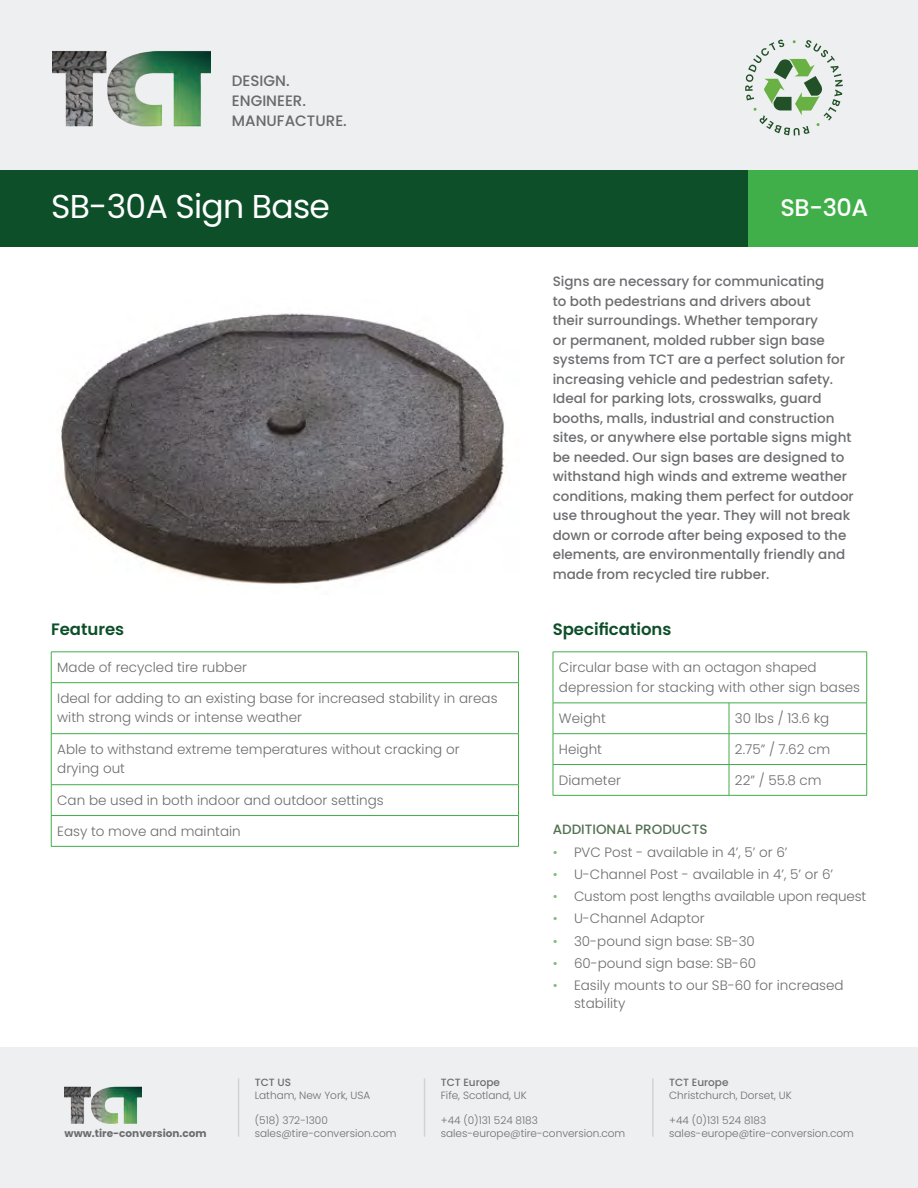
<style>
.page{position:relative;width:918px;height:1188px;background:#fff}
.page>*{position:absolute;margin:0;border:0;box-sizing:border-box;transform-origin:0 0}
.t1{font:33px "Poppins";letter-spacing:-.02em;color:#fff}
.t2{font:500 24px "Poppins";color:#fff}
.Features_heading{font:600 16.5px "Poppins";color:#0d4f29}
.t3{font:500 15px/19.8px "Poppins";color:#67696a}
.Lead_text_para{font:500 13.5px/19.5px "Poppins";color:#6c6d70}
.Features_box_light{font:300 13.5px/19.5px "Poppins";color:#6c6d70}
.Additional_products{font:300 13.5px/18px "Poppins";color:#6c6d70}
.t4{font:500 13.5px "Poppins";color:#537252}
.t5{font:300 10.5px/12.6px "Poppins";color:#6c6d70}
.t6{font:500 10.5px "Poppins";color:#6c6d70}
.t7{font:700 10.5px "Poppins";color:#6c6d70}
.s1{color:#7fc077}
</style>
<div class="page">
<img style="left:60px;top:313px;width:445px;height:272px">
<div style="left:0;top:0;width:918px;height:169px;background:#edeff0"></div>
<div style="left:0;top:170px;width:748px;height:77px;background:#0d4f29"></div>
<div style="left:748px;top:170px;width:170px;height:77px;background:#40ae49"></div>
<img style="left:52px;top:51px;width:159px;height:75px">
<svg style="left:745px;top:40px;width:98px;height:96px"></svg>
<div style="left:0;top:1048px;width:918px;height:140px;background:#edeff0"></div>
<img style="left:65px;top:1086px;width:76px;height:37px">
<hr style="left:424px;top:1078px;width:1px;height:59px;background:#d1d2d4">
<hr style="left:238px;top:1078px;width:1px;height:59px;background:#d1d2d4">
<hr style="left:652px;top:1078px;width:2px;height:59px;background:#d1d2d4">
<hr style="left:51px;top:652px;width:468px;height:1px;background:#40ae49">
<hr style="left:51px;top:652px;width:1px;height:30px;background:#40ae49">
<hr style="left:518px;top:652px;width:1px;height:30px;background:#40ae49">
<hr style="left:51px;top:682px;width:468px;height:1px;background:#40ae49">
<hr style="left:51px;top:683px;width:1px;height:50px;background:#40ae49">
<hr style="left:518px;top:683px;width:1px;height:50px;background:#40ae49">
<hr style="left:51px;top:733px;width:468px;height:1px;background:#40ae49">
<hr style="left:51px;top:734px;width:1px;height:50px;background:#40ae49">
<hr style="left:518px;top:734px;width:1px;height:50px;background:#40ae49">
<hr style="left:51px;top:784px;width:468px;height:1px;background:#40ae49">
<hr style="left:51px;top:785px;width:1px;height:30px;background:#40ae49">
<hr style="left:518px;top:785px;width:1px;height:30px;background:#40ae49">
<hr style="left:51px;top:815px;width:468px;height:1px;background:#40ae49">
<hr style="left:51px;top:816px;width:1px;height:30px;background:#40ae49">
<hr style="left:518px;top:816px;width:1px;height:30px;background:#40ae49">
<hr style="left:51px;top:846px;width:468px;height:1px;background:#40ae49">
<hr style="left:553px;top:652px;width:176px;height:1px;background:#40ae49">
<hr style="left:553px;top:652px;width:1px;height:51px;background:#40ae49">
<hr style="left:729px;top:652px;width:138px;height:1px;background:#40ae49">
<hr style="left:866px;top:652px;width:1px;height:51px;background:#40ae49">
<hr style="left:553px;top:703px;width:176px;height:1px;background:#40ae49">
<hr style="left:553px;top:703px;width:1px;height:30px;background:#40ae49">
<hr style="left:729px;top:703px;width:138px;height:1px;background:#40ae49">
<hr style="left:729px;top:703px;width:1px;height:30px;background:#40ae49">
<hr style="left:866px;top:703px;width:1px;height:30px;background:#40ae49">
<hr style="left:553px;top:733px;width:176px;height:1px;background:#40ae49">
<hr style="left:553px;top:734px;width:1px;height:30px;background:#40ae49">
<hr style="left:729px;top:733px;width:138px;height:1px;background:#40ae49">
<hr style="left:729px;top:734px;width:1px;height:30px;background:#40ae49">
<hr style="left:866px;top:734px;width:1px;height:30px;background:#40ae49">
<hr style="left:553px;top:764px;width:176px;height:1px;background:#40ae49">
<hr style="left:553px;top:765px;width:1px;height:30px;background:#40ae49">
<hr style="left:729px;top:764px;width:138px;height:1px;background:#40ae49">
<hr style="left:729px;top:765px;width:1px;height:30px;background:#40ae49">
<hr style="left:866px;top:765px;width:1px;height:30px;background:#40ae49">
<hr style="left:553px;top:795px;width:176px;height:1px;background:#40ae49">
<hr style="left:729px;top:795px;width:138px;height:1px;background:#40ae49">
<p class="t3" style="left:232px;top:72px;width:116px">DESIGN.<br>ENGINEER.<br>MANUFACTURE.</p>
<p class="t1" style="left:51px;top:187px;width:281px">SB-30A Sign Base</p>
<p class="t2" style="left:781px;top:194px;width:89px">SB-30A</p>
<p class="Lead_text_para" style="left:553px;top:272px;width:303px">Signs are necessary for communicating<br>to both pedestrians and drivers about<br>their surroundings. Whether temporary<br>or permanent, molded rubber sign base systems from TCT are a perfect solution for increasing vehicle and pedestrian safety.<br>Ideal for parking lots, crosswalks, guard booths, malls, industrial and construction sites, or anywhere else portable signs might be needed. Our sign bases are designed to withstand high winds and extreme weather conditions, making them perfect for outdoor use throughout the year. They will not break down or corrode after being exposed to the elements, are environmentally friendly and made from recycled tire rubber.</p>
<p class="Features_heading" style="left:51px;top:620px;width:75px">Features</p>
<p class="Features_heading" style="left:553px;top:620px;width:120px">Specifications</p>
<p class="Features_box_light" style="left:57px;top:658px;width:191px">Made of recycled tire rubber</p>
<p class="Features_box_light" style="left:57px;top:688px;width:442px">Ideal for adding to an existing base for increased stability in areas with strong winds or intense weather</p>
<p class="Features_box_light" style="left:57px;top:739px;width:404px">Able to withstand extreme temperatures without cracking or drying out</p>
<p class="Features_box_light" style="left:57px;top:790px;width:328px">Can be used in both indoor and outdoor settings</p>
<p class="Features_box_light" style="left:57px;top:821px;width:185px">Easy to move and maintain</p>
<p class="Features_box_light" style="left:559px;top:658px;width:303px">Circular base with an octagon shaped depression for stacking with other sign bases</p>
<p class="Features_box_light" style="left:559px;top:709px;width:48px">Weight</p>
<p class="Features_box_light" style="left:735px;top:709px;width:96px">30 lbs / 13.6 kg</p>
<p class="Features_box_light" style="left:559px;top:739px;width:45px">Height</p>
<p class="Features_box_light" style="left:735px;top:739px;width:97px">2.75” / 7.62 cm</p>
<p class="Features_box_light" style="left:559px;top:770px;width:64px">Diameter</p>
<p class="Features_box_light" style="left:735px;top:770px;width:88px">22” / 55.8 cm</p>
<p class="t4" style="left:553px;top:822px;width:156px">ADDITIONAL PRODUCTS</p>
<p class="Additional_products" style="left:553px;top:843px;width:236px"><span class="s1">•</span> PVC Post - available in 4’, 5’ or 6’</p>
<p class="Additional_products" style="left:553px;top:865px;width:282px"><span class="s1">•</span> U-Channel Post - available in 4’, 5’ or 6’</p>
<p class="Additional_products" style="left:553px;top:887px;width:315px"><span class="s1">•</span> Custom post lengths available upon request</p>
<p class="Additional_products" style="left:553px;top:910px;width:154px"><span class="s1">•</span> U-Channel Adaptor</p>
<p class="Additional_products" style="left:553px;top:932px;width:204px"><span class="s1">•</span> 30-pound sign base: SB-30</p>
<p class="Additional_products" style="left:553px;top:954px;width:205px"><span class="s1">•</span> 60-pound sign base: SB-60</p>
<p class="Additional_products" style="left:574px;top:976px;width:271px;text-indent:-21px"><span class="s1">•</span> Easily mounts to our SB-60 for increased stability</p>
<p class="t6" style="left:255px;top:1076px;width:38px">TCT US</p>
<p class="t5" style="left:255px;top:1089px;width:117px">Latham, New York, USA</p>
<p class="t5" style="left:255px;top:1114px;width:75px">(518) 372-1300</p>
<p class="t5" style="left:255px;top:1127px;width:143px">sales@tire-conversion.com</p>
<p class="t6" style="left:441px;top:1076px;width:61px">TCT Europe</p>
<p class="t5" style="left:441px;top:1089px;width:87px">Fife, Scotland, UK</p>
<p class="t5" style="left:441px;top:1114px;width:186px">+44 (0)131 524 8183 sales-europe@tire-conversion.com</p>
<p class="t6" style="left:669px;top:1076px;width:61px">TCT Europe</p>
<p class="t5" style="left:669px;top:1089px;width:124px">Christchurch, Dorset, UK</p>
<p class="t5" style="left:669px;top:1114px;width:99px">+44 (0)131 524 8183</p>
<p class="t7" style="left:65px;top:1127px;width:144px">www.tire-conversion.com</p>
<p class="t5" style="left:669px;top:1127px;width:186px">sales-europe@tire-conversion.com</p>
</div>
